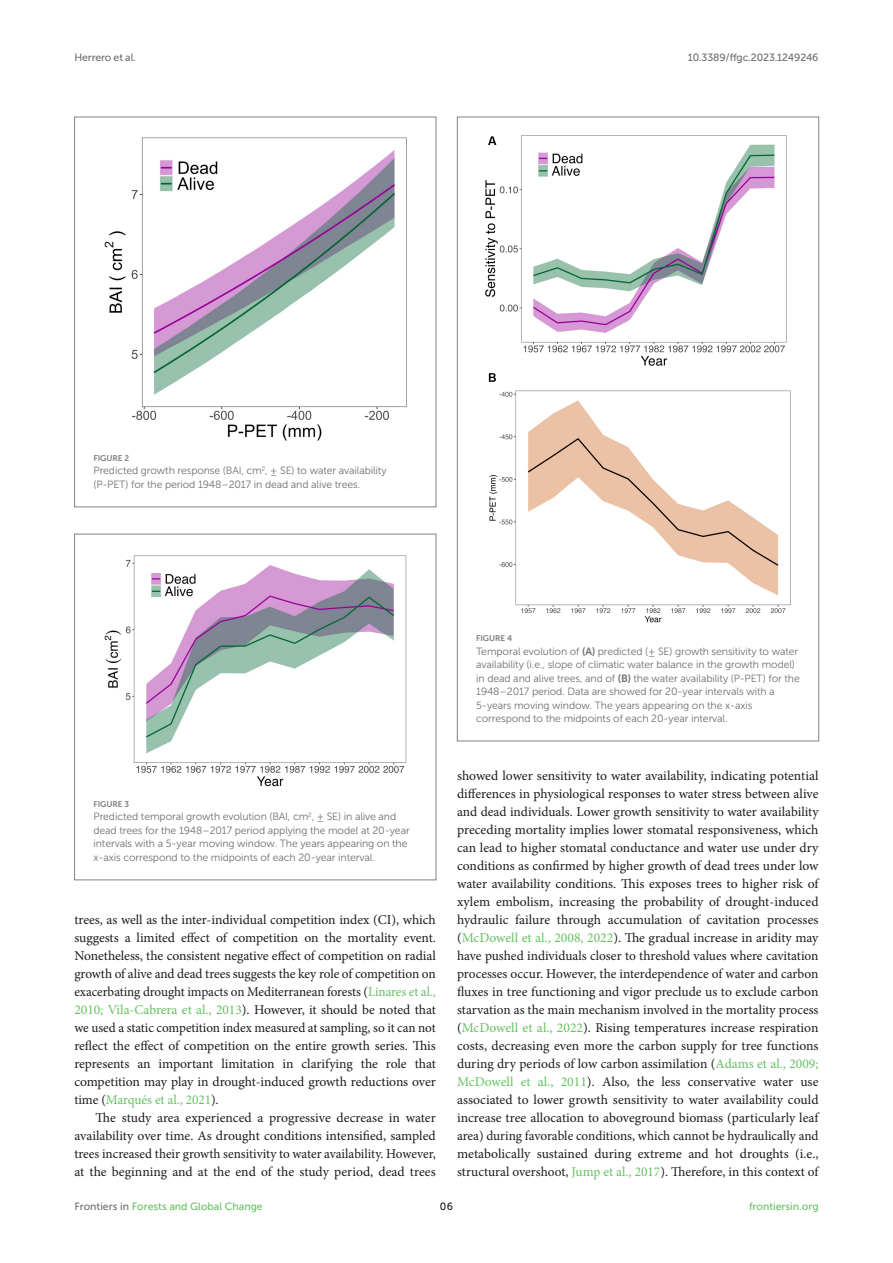
<style>
.page{position:relative;width:893px;height:1263px;background:#fff}
.page>*{position:absolute;margin:0;border:0;box-sizing:border-box;transform-origin:0 0}
.TEXT{font:13.5px/18px "Minion Pro";letter-spacing:-.005em;color:#1b1c1b;text-align:justify}
.FIG_LEG{font:10.5px/13.5px "Museo Sans 300";letter-spacing:-.01em;color:#706f70}
.t1{font:10.5px "Museo Sans 500";color:#65c161}
.t2{font:10.5px "Museo Sans 500";letter-spacing:-.015em;color:#706f70}
.t3{font:10.5px "Museo Sans 500";color:#1b1c1b}
.FIG_HD{font:8.25px "Museo Sans 700";letter-spacing:-.01em;color:#7e7f7f}
.s1{color:#65c161}
.s2{font-family:"Museo Sans 700"}
.s3{color:#706f70}
</style>
<div class="page">
<img style="left:104px;top:137px;width:303px;height:304px">
<div style="left:74px;top:117px;width:362px;height:390px;border:1px solid #808285"></div>
<img style="left:104px;top:555px;width:303px;height:232px">
<div style="left:74px;top:534px;width:362px;height:346px;border:1px solid #808285"></div>
<img style="left:485px;top:136px;width:306px;height:486px">
<p class="t2" style="left:74px;top:51px;width:63px">Herrero et al.</p>
<p class="t2" style="left:688px;top:51px;width:132px">10.3389/ffgc.2023.1249246</p>
<p class="FIG_HD" style="left:94px;top:453px;width:37px">FIGURE 2</p>
<p class="FIG_LEG" style="left:94px;top:464px;width:295px">Predicted growth response (BAI, cm<sup>2</sup>, ± SE) to water availability (P-PET) for the period 1948–2017 in dead and alive trees.</p>
<p class="FIG_HD" style="left:94px;top:799px;width:37px">FIGURE 3</p>
<p class="FIG_LEG" style="left:94px;top:810px;width:318px">Predicted temporal growth evolution (BAI, cm<sup>2</sup>, ± SE) in alive and dead trees for the 1948–2017 period applying the model at 20-year intervals with a 5-year moving window. The years appearing on the x-axis correspond to the midpoints of each 20-year interval.</p>
<p class="TEXT" style="left:74px;top:911px;width:363px">trees, as well as the inter-individual competition index (CI), which suggests a limited effect of competition on the mortality event.<br>Nonetheless, the consistent negative effect of competition on radial growth of alive and dead trees suggests the key role of competition on exacerbating drought impacts on Mediterranean forests (<span class="s1">Linares et al., 2010; Vila-Cabrera et al., 2013</span>). However, it should be noted that we used a static competition index measured at sampling, so it can not reflect the effect of competition on the entire growth series. This represents an important limitation in clarifying the role that competition may play in drought-induced growth reductions over time (<span class="s1">Marqués et al., 2021</span>).</p>
<p class="TEXT" style="left:74px;top:1109px;width:363px;text-indent:21px">The study area experienced a progressive decrease in water availability over time. As drought conditions intensified, sampled trees increased their growth sensitivity to water availability. However, at the beginning and at the end of the study period, dead trees</p>
<p class="FIG_HD" style="left:476px;top:634px;width:37px">FIGURE 4</p>
<p class="FIG_LEG" style="left:476px;top:644px;width:325px">Temporal evolution of <span class="s2">(A)</span> predicted (± SE) growth sensitivity to water availability (i.e., slope of climatic water balance in the growth model) in dead and alive trees, and of <span class="s2">(B)</span> the water availability (P-PET) for the 1948–2017 period. Data are showed for 20-year intervals with a 5-years moving window. The years appearing on the x-axis correspond to the midpoints of each 20-year interval.</p>
<p class="TEXT" style="left:457px;top:767px;width:363px">showed lower sensitivity to water availability, indicating potential differences in physiological responses to water stress between alive and dead individuals. Lower growth sensitivity to water availability preceding mortality implies lower stomatal responsiveness, which can lead to higher stomatal conductance and water use under dry conditions as confirmed by higher growth of dead trees under low water availability conditions. This exposes trees to higher risk of xylem embolism, increasing the probability of drought-induced hydraulic failure through accumulation of cavitation processes (<span class="s1">McDowell et al., 2008, 2022</span>). The gradual increase in aridity may have pushed individuals closer to threshold values where cavitation processes occur. However, the interdependence of water and carbon fluxes in tree functioning and vigor preclude us to exclude carbon starvation as the main mechanism involved in the mortality process (<span class="s1">McDowell et al., 2022</span>). Rising temperatures increase respiration costs, decreasing even more the carbon supply for tree functions during dry periods of low carbon assimilation (<span class="s1">Adams et al., 2009; McDowell et al., 2011</span>). Also, the less conservative water use associated to lower growth sensitivity to water availability could increase tree allocation to aboveground biomass (particularly leaf area) during favorable conditions, which cannot be hydraulically and metabolically sustained during extreme and hot droughts (i.e., structural overshoot, <span class="s1">Jump et al., 2017</span>). Therefore, in this context of</p>
<p class="t1" style="left:74px;top:1200px;width:190px"><span class="s3">Frontiers in</span> Forests and Global Change</p>
<p class="t3" style="left:440px;top:1200px;width:15px">06</p>
<p class="t1" style="left:749px;top:1200px;width:71px">frontiersin.org</p>
</div>
